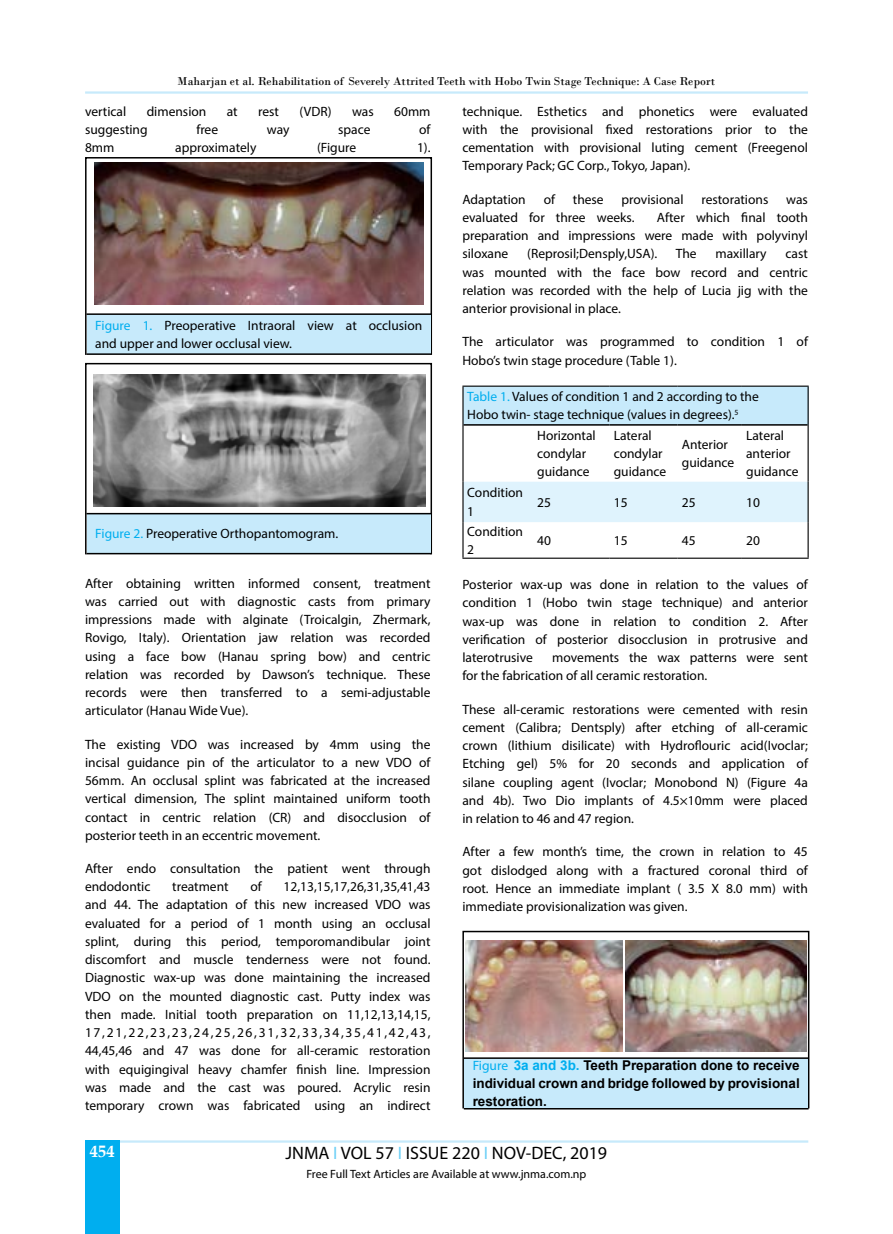
<style>
.page{position:relative;width:893px;height:1234px;background:#fff}
.page>*{position:absolute;margin:0;border:0;box-sizing:border-box;transform-origin:0 0}
.t1{font:18px "Myriad Pro";color:#000}
.t2{font:700 16.5px "Book Antiqua";color:#fff}
.t3{font:13.5px/18.1px "Myriad Pro";color:#000}
.t4{font:700 13.5px/18px "Arial";color:#000;text-align:justify}
.t5{font:12px "Bodoni";color:#000}
.t6{font:12px "Myriad Pro";color:#000}
.s1{color:#00aeef}
.s2{font-family:"Myriad Pro";font-weight:400;color:#00aeef}
.s3{color:#6dcff6}
</style>
<div class="page">
<hr style="left:85px;top:91px;width:723px;height:3px;background:#c7eafb">
<hr style="left:85px;top:1140px;width:723px;height:2px;background:#c7eafb">
<div style="left:85px;top:1140px;width:35px;height:93px;background:#00aeef"></div>
<img style="left:95px;top:162px;width:328px;height:142px">
<div style="left:85px;top:157px;width:347px;height:198px;border:2px solid #000"></div>
<div style="left:87px;top:314px;width:343px;height:40px;background:#c7eafb"></div>
<hr style="left:86px;top:313px;width:345px;height:2px;background:#000">
<hr style="left:86px;top:353px;width:345px;height:2px;background:#000">
<div style="left:85px;top:363px;width:347px;height:192px;border:2px solid #000"></div>
<div style="left:87px;top:513px;width:343px;height:40px;background:#c7eafb"></div>
<hr style="left:86px;top:513px;width:345px;height:1px;background:#000">
<hr style="left:86px;top:552px;width:345px;height:2px;background:#000">
<img style="left:94px;top:374px;width:331px;height:132px">
<div style="left:463px;top:386px;width:345px;height:39px;background:#c7eafb"></div>
<svg style="left:464px;top:425px;width:343px;height:1px"></svg>
<div style="left:464px;top:482px;width:343px;height:40px;background:#dff3fd"></div>
<hr style="left:462px;top:385px;width:71px;height:1px;background:#000">
<hr style="left:462px;top:386px;width:2px;height:39px;background:#000">
<hr style="left:533px;top:385px;width:76px;height:1px;background:#000">
<hr style="left:609px;top:385px;width:69px;height:1px;background:#000">
<hr style="left:678px;top:385px;width:64px;height:1px;background:#000">
<hr style="left:742px;top:385px;width:67px;height:1px;background:#000">
<hr style="left:807px;top:386px;width:2px;height:39px;background:#000">
<hr style="left:462px;top:425px;width:2px;height:56px;background:#000">
<hr style="left:807px;top:425px;width:2px;height:56px;background:#000">
<hr style="left:462px;top:481px;width:2px;height:41px;background:#000">
<hr style="left:807px;top:481px;width:2px;height:41px;background:#000">
<hr style="left:462px;top:522px;width:2px;height:35px;background:#000">
<hr style="left:807px;top:522px;width:2px;height:35px;background:#000">
<hr style="left:462px;top:557px;width:71px;height:1px;background:#000">
<hr style="left:533px;top:557px;width:76px;height:1px;background:#000">
<hr style="left:609px;top:557px;width:69px;height:1px;background:#000">
<hr style="left:678px;top:557px;width:64px;height:1px;background:#000">
<hr style="left:742px;top:557px;width:67px;height:1px;background:#000">
<hr style="left:464px;top:424px;width:69px;height:1px;background:#000">
<hr style="left:533px;top:424px;width:76px;height:1px;background:#000">
<hr style="left:609px;top:424px;width:69px;height:1px;background:#000">
<hr style="left:678px;top:424px;width:64px;height:1px;background:#000">
<hr style="left:742px;top:424px;width:65px;height:1px;background:#000">
<img style="left:466px;top:940px;width:156px;height:111px">
<img style="left:626px;top:940px;width:180px;height:111px">
<div style="left:462px;top:930px;width:347px;height:178px;border:2px solid #000"></div>
<div style="left:465px;top:1057px;width:343px;height:51px;background:#c7eafb"></div>
<hr style="left:464px;top:1057px;width:345px;height:1px;background:#000">
<hr style="left:464px;top:1107px;width:345px;height:2px;background:#000">
<p class="t5" style="left:178px;top:74px;width:539px">Maharjan et al. Rehabilitation of Severely Attrited Teeth with Hobo Twin Stage Technique: A Case Report</p>
<p class="t3" style="left:85px;top:102px;width:43px">vertical</p>
<p class="t3" style="left:147px;top:102px;width:61px">dimension</p>
<p class="t3" style="left:227px;top:102px;width:12px">at</p>
<p class="t3" style="left:258px;top:102px;width:22px">rest</p>
<p class="t3" style="left:299px;top:102px;width:34px">(VDR)</p>
<p class="t3" style="left:352px;top:102px;width:23px">was</p>
<p class="t3" style="left:394px;top:102px;width:38px">60mm</p>
<p class="t3" style="left:85px;top:120px;width:64px">suggesting</p>
<p class="t3" style="left:196px;top:120px;width:23px">free</p>
<p class="t3" style="left:267px;top:120px;width:24px">way</p>
<p class="t3" style="left:338px;top:120px;width:34px">space</p>
<p class="t3" style="left:419px;top:120px;width:13px">of</p>
<p class="t3" style="left:85px;top:138px;width:31px">8mm</p>
<p class="t3" style="left:175px;top:138px;width:83px">approximately</p>
<p class="t3" style="left:317px;top:138px;width:41px">(Figure</p>
<p class="t3" style="left:417px;top:138px;width:15px">1).</p>
<p class="t3" style="left:95px;top:316px;width:329px"><span class="s1">Figure 1.</span> Preoperative Intraoral view at occlusion and upper and lower occlusal view.</p>
<p class="t3" style="left:95px;top:524px;width:245px"><span class="s1">Figure 2.</span> Preoperative Orthopantomogram.</p>
<p class="t3" style="left:85px;top:573px;width:347px;text-align:justify">After obtaining written informed consent, treatment was carried out with diagnostic casts from primary impressions made with alginate (Troicalgin, Zhermark, Rovigo, Italy). Orientation jaw relation was recorded using a face bow (Hanau spring bow) and centric relation was recorded by Dawson’s technique. These records were then transferred to a semi-adjustable articulator (Hanau Wide Vue).</p>
<p class="t3" style="left:85px;top:734px;width:347px;text-align:justify">The existing VDO was increased by 4mm using the incisal guidance pin of the articulator to a new VDO of 56mm. An occlusal splint was fabricated at the increased vertical dimension, The splint maintained uniform tooth contact in centric relation (CR) and disocclusion of posterior teeth in an eccentric movement.</p>
<p class="t3" style="left:85px;top:859px;width:347px">After endo consultation the patient went through endodontic</p>
<p class="t3" style="left:172px;top:877px;width:58px">treatment</p>
<p class="t3" style="left:250px;top:877px;width:13px">of</p>
<p class="t3" style="left:85px;top:877px;width:347px;text-align:justify;text-indent:198px">12,13,15,17,26,31,35,41,43 and 44. The adaptation of this new increased VDO was evaluated for a period of 1 month using an occlusal splint, during this period, temporomandibular joint discomfort and muscle tenderness were not found.<br>Diagnostic wax-up was done maintaining the increased VDO on the mounted diagnostic cast. Putty index was then made. Initial tooth preparation on 11,12,13,14,15, 17,21,22,23,23,24,25,26,31,32,33,34,35,41,42,43, 44,45,46 and 47 was done for all-ceramic restoration with equigingival heavy chamfer finish line. Impression was made and the cast was poured. Acrylic resin temporary crown was fabricated using an indirect</p>
<p class="t3" style="left:462px;top:102px;width:347px;text-align:justify">technique. Esthetics and phonetics were evaluated with the provisional fixed restorations prior to the cementation with provisional luting cement (Freegenol Temporary Pack; GC Corp., Tokyo, Japan).</p>
<p class="t3" style="left:462px;top:190px;width:65px">Adaptation</p>
<p class="t3" style="left:544px;top:190px;width:13px">of</p>
<p class="t3" style="left:573px;top:190px;width:32px">these</p>
<p class="t3" style="left:622px;top:190px;width:64px">provisional</p>
<p class="t3" style="left:701px;top:190px;width:68px">restorations</p>
<p class="t3" style="left:786px;top:190px;width:23px">was</p>
<p class="t3" style="left:462px;top:208px;width:174px">evaluated for three weeks.</p>
<p class="t3" style="left:462px;top:208px;width:347px;text-align:justify;text-indent:195px">After which final tooth preparation and impressions were made with polyvinyl siloxane</p>
<p class="t3" style="left:527px;top:244px;width:132px">(Reprosil;Densply,USA).</p>
<p class="t3" style="left:676px;top:244px;width:22px">The</p>
<p class="t3" style="left:715px;top:244px;width:53px">maxillary</p>
<p class="t3" style="left:462px;top:244px;width:347px;text-align:justify;text-indent:323px">cast was mounted with the face bow record and centric relation was recorded with the help of Lucia jig with the anterior provisional in place.</p>
<p class="t3" style="left:462px;top:332px;width:347px">The articulator was programmed to condition 1 of<br>Hobo’s twin stage procedure (Table 1).</p>
<p class="t3" style="left:467px;top:387px;width:293px"><span class="s1">Table 1.</span> Values of condition 1 and 2 according to the<br>Hobo twin- stage technique (values in degrees).<sup>5</sup></p>
<p class="t3" style="left:537px;top:426px;width:60px">Horizontal condylar guidance</p>
<p class="t3" style="left:614px;top:426px;width:54px">Lateral condylar guidance</p>
<p class="t3" style="left:682px;top:435px;width:54px">Anterior guidance</p>
<p class="t3" style="left:746px;top:426px;width:54px">Lateral anterior guidance</p>
<p class="t3" style="left:467px;top:483px;width:57px">Condition<br>1</p>
<p class="t3" style="left:537px;top:492px;width:15px">25</p>
<p class="t3" style="left:614px;top:492px;width:15px">15</p>
<p class="t3" style="left:682px;top:492px;width:15px">25</p>
<p class="t3" style="left:746px;top:492px;width:15px">10</p>
<p class="t3" style="left:467px;top:521px;width:57px">Condition<br>2</p>
<p class="t3" style="left:537px;top:531px;width:15px">40</p>
<p class="t3" style="left:614px;top:531px;width:15px">15</p>
<p class="t3" style="left:682px;top:531px;width:15px">45</p>
<p class="t3" style="left:746px;top:531px;width:15px">20</p>
<p class="t3" style="left:462px;top:575px;width:347px;text-align:justify">Posterior wax-up was done in relation to the values of condition 1 (Hobo twin stage technique) and anterior wax-up was done in relation to condition 2. After verification of posterior disocclusion in protrusive and laterotrusive</p>
<p class="t3" style="left:462px;top:648px;width:347px;text-indent:90px">movements the wax patterns were sent for the fabrication of all ceramic restoration.</p>
<p class="t3" style="left:462px;top:699px;width:347px;text-align:justify">These all-ceramic restorations were cemented with resin cement (Calibra; Dentsply) after etching of all-ceramic crown (lithium disilicate) with Hydroflouric acid(Ivoclar; Etching gel) 5% for 20 seconds and application of silane coupling agent (Ivoclar; Monobond N) (Figure 4a and 4b). Two Dio implants of 4.5×10mm were placed in relation to 46 and 47 region.</p>
<p class="t3" style="left:462px;top:842px;width:347px;text-align:justify">After a few month’s time, the crown in relation to 45 got dislodged along with a fractured coronal third of root. Hence an immediate implant ( 3.5 X 8.0 mm) with immediate provisionalization was given.</p>
<p class="t4" style="left:473px;top:1056px;width:329px"><span class="s2">Figure</span> <span class="s1">3a and 3b.</span> Teeth Preparation done to receive individual crown and bridge followed by provisional restoration.</p>
<p class="t2" style="left:90px;top:1139px;width:26px">454</p>
<h1 class="t1" style="left:286px;top:1141px;width:323px">JNMA <span class="s3">I</span> VOL 57 <span class="s3">I</span> ISSUE 220 <span class="s3">I</span> NOV-DEC, 2019</h1>
<p class="t6" style="left:306px;top:1166px;width:281px">Free Full Text Articles are Available at www.jnma.com.np</p>
</div>
